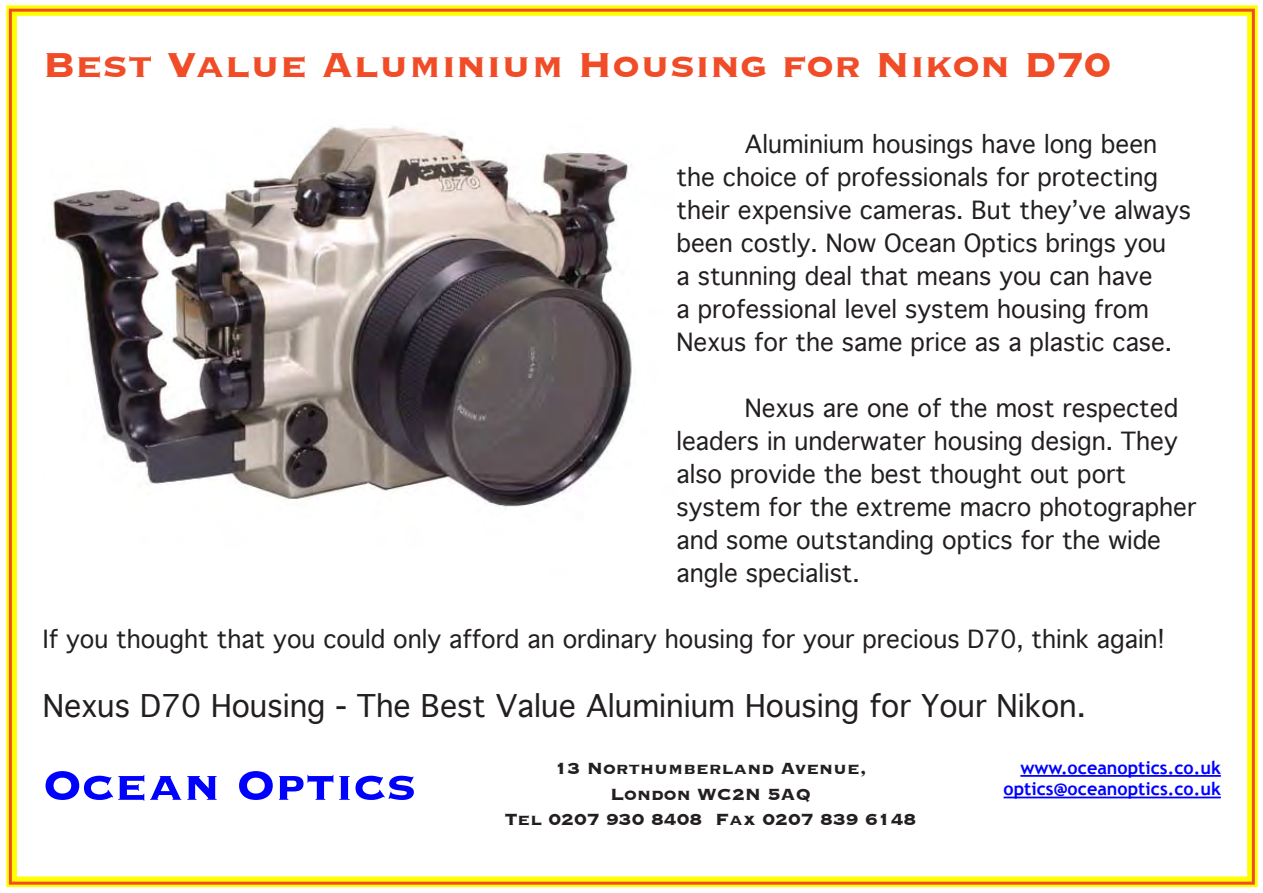
<style>
.page{position:relative;width:1263px;height:893px;background:#fff}
.page>*{position:absolute;margin:0;border:0;box-sizing:border-box;transform-origin:0 0}
.t1{font:700 54px "Copperplate";color:#00f}
.t2{font:700 45px "Copperplate";color:#f04c27}
.t3{font:30px "Geneva";color:#231f20}
.t4{font:24px/33px "Geneva";color:#231f20}
.t5{font:700 21px/25.2px "Copperplate";color:#231f20;text-align:center}
.t6{font:700 18px/21.6px "Trebuchet MS";color:#00f;text-align:right}
</style>
<div class="page">
<div style="left:6px;top:5px;width:1252px;height:882px;border:10px solid #ff0"></div>
<img style="left:51px;top:126px;width:581px;height:381px">
<hr style="left:1020px;top:775px;width:201px;height:2px;background:#00f">
<hr style="left:1003px;top:797px;width:218px;height:1px;background:#00f">
<h2 class="t2" style="left:43px;top:36px;width:1070px">Best Value Aluminium Housing for Nikon D70</h2>
<p class="t4" style="left:676px;top:130px;width:516px;text-indent:68px">Aluminium housings have long been the choice of professionals for protecting their expensive cameras. But theyʼve always been costly. Now Ocean Optics brings you<br>a stunning deal that means you can have<br>a professional level system housing from Nexus for the same price as a plastic case.</p>
<p class="t4" style="left:676px;top:394px;width:521px;text-indent:68px">Nexus are one of the most respected leaders in underwater housing design. They also provide the best thought out port system for the extreme macro photographer and some outstanding optics for the wide angle specialist.</p>
<p class="t4" style="left:43px;top:625px;width:1123px">If you thought that you could only afford an ordinary housing for your precious D70, think again!</p>
<p class="t3" style="left:43px;top:687px;width:1044px">Nexus D70 Housing - The Best Value Aluminium Housing for Your Nikon.</p>
<h1 class="t1" style="left:43px;top:750px;width:375px">Ocean Optics</h1>
<p class="t5" style="left:505px;top:755px;width:413px">13 Northumberland Avenue,<br>London WC2N 5AQ<br>Tel 0207 930 8408 Fax 0207 839 6148</p>
<p class="t6" style="left:1003px;top:756px;width:219px">www.oceanoptics.co.uk optics@oceanoptics.co.uk</p>
</div>
